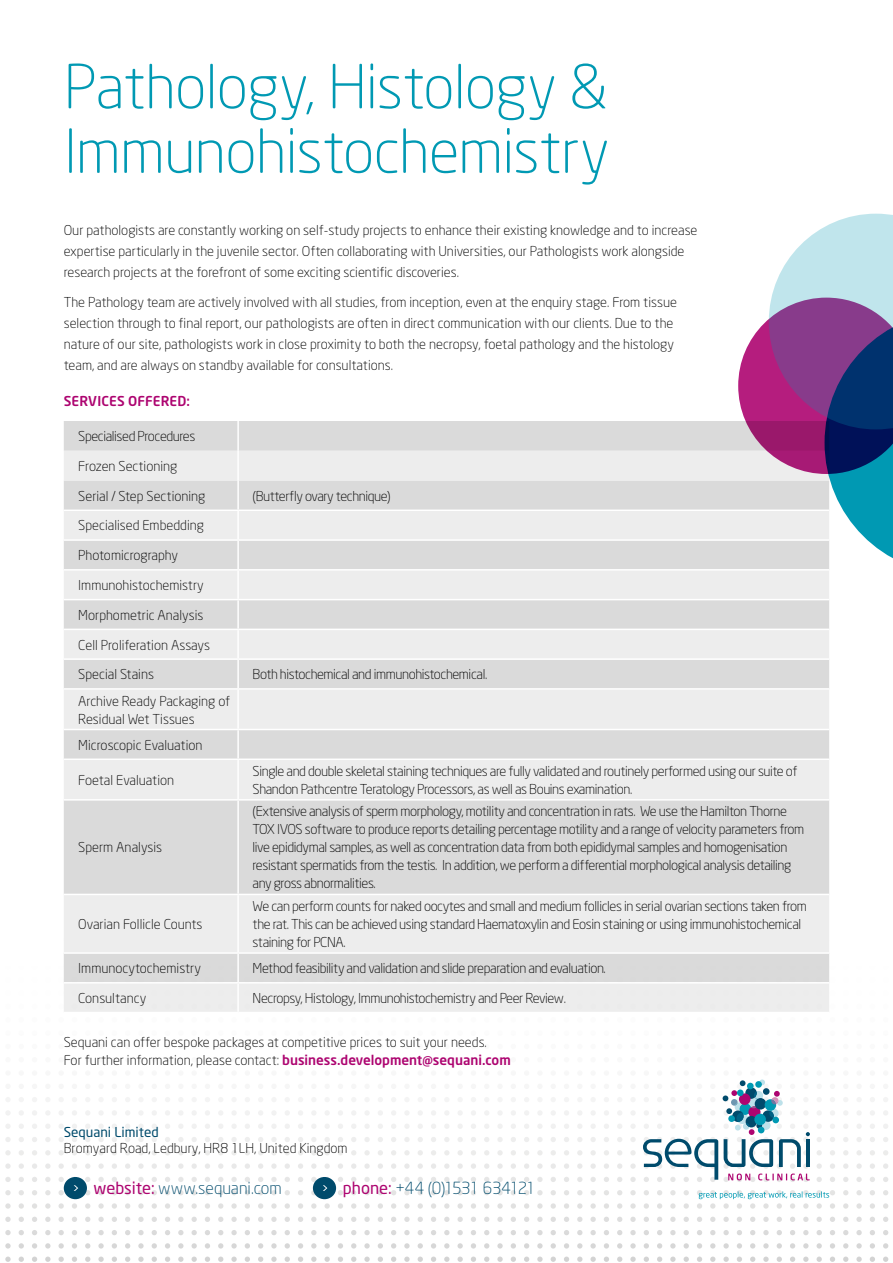
<style>
.page{position:relative;width:893px;height:1263px;background:#fff}
.page>*{position:absolute;margin:0;border:0;box-sizing:border-box;transform-origin:0 0}
.t1{font:300 60px/64.5px "Neo Sans";letter-spacing:-.015em;color:#0099b3}
.t2{font:300 16.5px "Neo Sans";color:#004b6c}
.t3{font:300 16.5px "Neo Sans";letter-spacing:-.06em;color:#004b6c}
.t4{font:300 13.5px/21px "Neo Sans";color:#000}
.t5{font:300 13.5px/18px "Neo Sans";letter-spacing:-.025em;color:#000}
.t6{font:500 13.5px "Neo Sans";letter-spacing:.005em;color:#ad0470}
.t7{font:13.5px "Neo Sans";color:#004b6c}
.s1{font-weight:500;color:#ad0470}
.s2{font-weight:400;color:#ad0470}
</style>
<div class="page">
<svg style="left:699px;top:1191px;width:130px;height:8px"></svg>
<svg style="left:643px;top:1079px;width:167px;height:101px"></svg>
<div style="left:313px;top:1177px;width:23px;height:22px;background:#004b6c;border-radius:50%"></div>
<svg style="left:323px;top:1185px;width:4px;height:6px"></svg>
<div style="left:64px;top:1177px;width:23px;height:22px;background:#004b6c;border-radius:50%"></div>
<svg style="left:74px;top:1185px;width:4px;height:6px"></svg>
<svg style="left:738px;top:214px;width:155px;height:345px"></svg>
<svg style="left:64px;top:421px;width:765px;height:30px;background:#d3c7cf"></svg>
<svg style="left:64px;top:451px;width:765px;height:561px;background:#e3e3e3"></svg>
<hr style="left:237px;top:421px;width:2px;height:30px;background:#fff">
<hr style="left:237px;top:451px;width:2px;height:29px;background:#fff">
<hr style="left:237px;top:480px;width:2px;height:29px;background:#fff">
<hr style="left:237px;top:511px;width:2px;height:28px;background:#fff">
<hr style="left:237px;top:541px;width:2px;height:28px;background:#fff">
<hr style="left:237px;top:571px;width:2px;height:28px;background:#fff">
<hr style="left:237px;top:600px;width:2px;height:29px;background:#fff">
<hr style="left:237px;top:630px;width:2px;height:28px;background:#fff">
<hr style="left:237px;top:660px;width:2px;height:28px;background:#fff">
<hr style="left:237px;top:690px;width:2px;height:39px;background:#fff">
<hr style="left:237px;top:730px;width:2px;height:28px;background:#fff">
<hr style="left:237px;top:760px;width:2px;height:39px;background:#fff">
<hr style="left:237px;top:801px;width:2px;height:93px;background:#fff">
<hr style="left:237px;top:895px;width:2px;height:57px;background:#fff">
<hr style="left:237px;top:954px;width:2px;height:28px;background:#fff">
<hr style="left:237px;top:983px;width:2px;height:29px;background:#fff">
<hr style="left:64px;top:509px;width:174px;height:2px;background:#fff">
<hr style="left:238px;top:509px;width:591px;height:2px;background:#fff">
<hr style="left:64px;top:539px;width:174px;height:2px;background:#fff">
<hr style="left:238px;top:539px;width:591px;height:2px;background:#fff">
<hr style="left:64px;top:569px;width:174px;height:2px;background:#fff">
<hr style="left:238px;top:569px;width:591px;height:2px;background:#fff">
<hr style="left:64px;top:599px;width:174px;height:1px;background:#fff">
<hr style="left:238px;top:599px;width:591px;height:1px;background:#fff">
<hr style="left:64px;top:629px;width:174px;height:1px;background:#fff">
<hr style="left:238px;top:629px;width:591px;height:1px;background:#fff">
<hr style="left:64px;top:658px;width:174px;height:2px;background:#fff">
<hr style="left:238px;top:658px;width:591px;height:2px;background:#fff">
<hr style="left:64px;top:688px;width:174px;height:2px;background:#fff">
<hr style="left:238px;top:688px;width:591px;height:2px;background:#fff">
<hr style="left:64px;top:729px;width:174px;height:1px;background:#fff">
<hr style="left:238px;top:729px;width:591px;height:1px;background:#fff">
<hr style="left:64px;top:758px;width:174px;height:2px;background:#fff">
<hr style="left:238px;top:758px;width:591px;height:2px;background:#fff">
<hr style="left:64px;top:799px;width:174px;height:2px;background:#fff">
<hr style="left:238px;top:799px;width:591px;height:2px;background:#fff">
<hr style="left:64px;top:894px;width:174px;height:1px;background:#fff">
<hr style="left:238px;top:894px;width:591px;height:1px;background:#fff">
<hr style="left:64px;top:952px;width:174px;height:2px;background:#fff">
<hr style="left:238px;top:952px;width:591px;height:2px;background:#fff">
<hr style="left:64px;top:982px;width:174px;height:1px;background:#fff">
<hr style="left:238px;top:982px;width:591px;height:1px;background:#fff">
<h1 class="t1" style="left:64px;top:54px;width:547px">Pathology, Histology &amp;<br>Immunohistochemistry</h1>
<p class="t4" style="left:64px;top:220px;width:635px">Our pathologists are constantly working on self-study projects to enhance their existing knowledge and to increase expertise particularly in the juvenile sector. Often collaborating with Universities, our Pathologists work alongside research projects at the forefront of some exciting scientific discoveries.</p>
<p class="t4" style="left:64px;top:291px;width:615px">The Pathology team are actively involved with all studies, from inception, even at the enquiry stage. From tissue selection through to final report, our pathologists are often in direct communication with our clients. Due to the nature of our site, pathologists work in close proximity to both the necropsy, foetal pathology and the histology team, and are always on standby available for consultations.</p>
<p class="t6" style="left:64px;top:392px;width:128px">SERVICES OFFERED:</p>
<p class="t5" style="left:78px;top:427px;width:119px">Specialised Procedures</p>
<p class="t4" style="left:78px;top:455px;width:101px">Frozen Sectioning</p>
<p class="t4" style="left:78px;top:485px;width:129px">Serial / Step Sectioning</p>
<p class="t5" style="left:253px;top:487px;width:140px">(Butterfly ovary technique)</p>
<p class="t4" style="left:78px;top:515px;width:127px">Specialised Embedding</p>
<p class="t4" style="left:78px;top:545px;width:101px">Photomicrography</p>
<p class="t4" style="left:78px;top:574px;width:127px">Immunohistochemistry</p>
<p class="t4" style="left:78px;top:604px;width:127px">Morphometric Analysis</p>
<p class="t4" style="left:78px;top:634px;width:133px">Cell Proliferation Assays</p>
<p class="t4" style="left:78px;top:664px;width:77px">Special Stains</p>
<p class="t5" style="left:253px;top:665px;width:236px">Both histochemical and immunohistochemical.</p>
<p class="t4" style="left:78px;top:691px;width:153px;line-height:18px">Archive Ready Packaging of<br>Residual Wet Tissues</p>
<p class="t4" style="left:78px;top:734px;width:126px">Microscopic Evaluation</p>
<p class="t4" style="left:78px;top:769px;width:97px">Foetal Evaluation</p>
<p class="t5" style="left:253px;top:762px;width:546px">Single and double skeletal staining techniques are fully validated and routinely performed using our suite of<br>Shandon Pathcentre Teratology Processors, as well as Bouins examination.</p>
<p class="t4" style="left:78px;top:837px;width:85px">Sperm Analysis</p>
<p class="t4" style="left:78px;top:913px;width:126px">Ovarian Follicle Counts</p>
<p class="t5" style="left:253px;top:802px;width:553px">(Extensive analysis of sperm morphology, motility and concentration in rats. We use the Hamilton Thorne TOX IVOS software to produce reports detailing percentage motility and a range of velocity parameters from live epididymal samples, as well as concentration data from both epididymal samples and homogenisation resistant spermatids from the testis. In addition, we perform a differential morphological analysis detailing any gross abnormalities.</p>
<p class="t5" style="left:253px;top:897px;width:556px">We can perform counts for naked oocytes and small and medium follicles in serial ovarian sections taken from the rat. This can be achieved using standard Haematoxylin and Eosin staining or using immunohistochemical staining for PCNA.</p>
<p class="t4" style="left:78px;top:958px;width:124px">Immunocytochemistry</p>
<p class="t5" style="left:253px;top:959px;width:355px">Method feasibility and validation and slide preparation and evaluation.</p>
<p class="t4" style="left:78px;top:987px;width:69px">Consultancy</p>
<p class="t5" style="left:253px;top:989px;width:315px">Necropsy, Histology, Immunohistochemistry and Peer Review.</p>
<p class="t4" style="left:64px;top:1033px;width:449px;line-height:18px">Sequani can offer bespoke packages at competitive prices to suit your needs.<br>For further information, please contact: <span class="s1">business.development@sequani.com</span></p>
<p class="t7" style="left:64px;top:1124px;width:97px">Sequani Limited</p>
<p class="t4" style="left:64px;top:1138px;width:285px">Bromyard Road, Ledbury, HR8 1LH, United Kingdom</p>
<p class="t2" style="left:94px;top:1178px;width:190px"><span class="s2">website:</span> www.sequani.com</p>
<p class="t3" style="left:343px;top:1178px;width:195px"><span class="s2">phone:</span> +44 (0)1531 634121</p>
</div>
